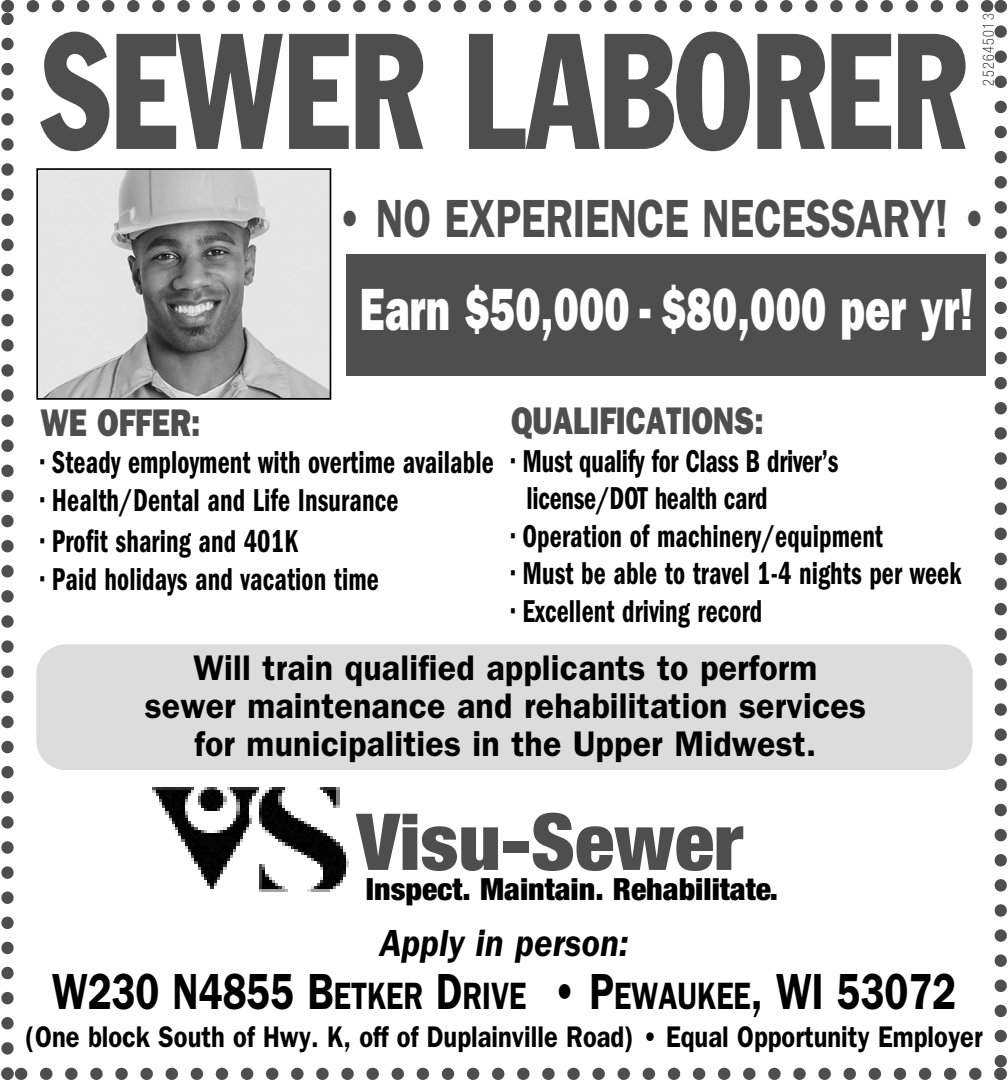
<style>
.page{position:relative;width:1008px;height:1080px;background:#fff}
.page>*{position:absolute;margin:0;border:0;box-sizing:border-box;transform-origin:0 0}
.t1{font:condensed 161.7px "Franklin Gothic Std";color:#4e4e4e;scale:.82 1}
.t2{font:900 condensed 78.6px "Helvetica Neue";color:#4e4e4e;scale:1.04 1}
.t3{font:60px "ITC Franklin Gothic Std Hvy";letter-spacing:.005em;color:#fff;scale:.7 1}
.t4{font:600 54px "ITC Franklin Gothic Std";letter-spacing:-.005em;color:#4e4e4e;scale:.78 1}
.t5{font:600 51px "ITC Franklin Gothic Std";color:#000;scale:.78 1}
.t6{font:italic 600 39px "ITC Franklin Gothic Std";color:#000;scale:.9 1}
.t7{font:38.7px "ITC Franklin Gothic Std Hvy";color:#4e4e4e;scale:.79 1}
.t8{font:600 35.7px/38.1px "ITC Franklin Gothic Std";letter-spacing:.005em;color:#000;text-align:center;scale:.95 1}
.t9{font:32.7px/37.5px "ITC Franklin Gothic Std Dm Cd";letter-spacing:.005em;color:#000;scale:.8 1}
.t10{font:900 condensed 30.6px "Helvetica Neue";color:#000;scale:1.04 1}
.t11{font:600 30px "ITC Franklin Gothic Std";color:#000;scale:.85 1}
.t12{font:100 condensed 15.6px "Helvetica Neue";letter-spacing:.095em;color:#000;scale:.91 1}
.s1{font-size:38.4px}
</style>
<div class="page">
<svg style="left:1px;top:19px;width:13px;height:1061px"></svg>
<svg style="left:1px;top:0;width:987px;height:12px"></svg>
<svg style="left:995px;top:0;width:12px;height:1061px"></svg>
<svg style="left:20px;top:1068px;width:987px;height:12px"></svg>
<div style="left:346px;top:254px;width:640px;height:121px;background:#4e4e4e"></div>
<div style="left:36px;top:644px;width:937px;height:126px;background:#dcdcdc;border-radius:29px"></div>
<img style="left:152px;top:787px;width:197px;height:105px">
<img style="left:39px;top:171px;width:289px;height:226px">
<div style="left:36px;top:168px;width:295px;height:232px;border:2px solid #000"></div>
<h1 class="t1" style="left:41px;top:23px;width:1129px">SEWER LABORER</h1>
<p class="t12" style="left:983px;top:86px;width:81px;rotate:-90deg">252645013</p>
<h3 class="t4" style="left:337px;top:199px;width:835px">• NO EXPERIENCE NECESSARY! •</h3>
<h3 class="t3" style="left:360px;top:287px;width:878px">Earn $50,000 - $80,000 per yr!</h3>
<p class="t7" style="left:40px;top:408px;width:204px">WE OFFER:</p>
<p class="t9" style="left:40px;top:446px;width:568px">• Steady employment with overtime available</p>
<p class="t9" style="left:40px;top:484px;width:449px">• Health/Dental and Life Insurance</p>
<p class="t9" style="left:40px;top:524px;width:324px">• Profit sharing and 401K</p>
<p class="t9" style="left:40px;top:562px;width:424px">• Paid holidays and vacation time</p>
<p class="t7" style="left:511px;top:406px;width:321px">QUALIFICATIONS:</p>
<p class="t9" style="left:527px;top:444px;width:391px;text-indent:-16px">• Must qualify for Class B driver’s license/DOT health card</p>
<p class="t9" style="left:511px;top:519px;width:466px">• Operation of machinery/equipment</p>
<p class="t9" style="left:511px;top:557px;width:565px">• Must be able to travel 1-4 nights per week</p>
<p class="t9" style="left:511px;top:595px;width:316px">• Excellent driving record</p>
<p class="t8" style="left:145px;top:651px;width:761px">Will train qualified applicants to perform sewer maintenance and rehabilitation services for municipalities in the Upper Midwest.</p>
<h2 class="t2" style="left:357px;top:814px;width:373px">Visu-Sewer</h2>
<p class="t10" style="left:366px;top:878px;width:398px">Inspect. Maintain. Rehabilitate.</p>
<p class="t6" style="left:380px;top:928px;width:278px">Apply in person:</p>
<h3 class="t5" style="left:52px;top:972px;width:1161px">W230 N4855 B<span class="s1">ETKER</span> D<span class="s1">RIVE</span> • P<span class="s1">EWAUKEE</span>, WI 53072</h3>
<p class="t11" style="left:26px;top:1025px;width:1128px">(One block South of Hwy. K, off of Duplainville Road) • Equal Opportunity Employer</p>
</div>
